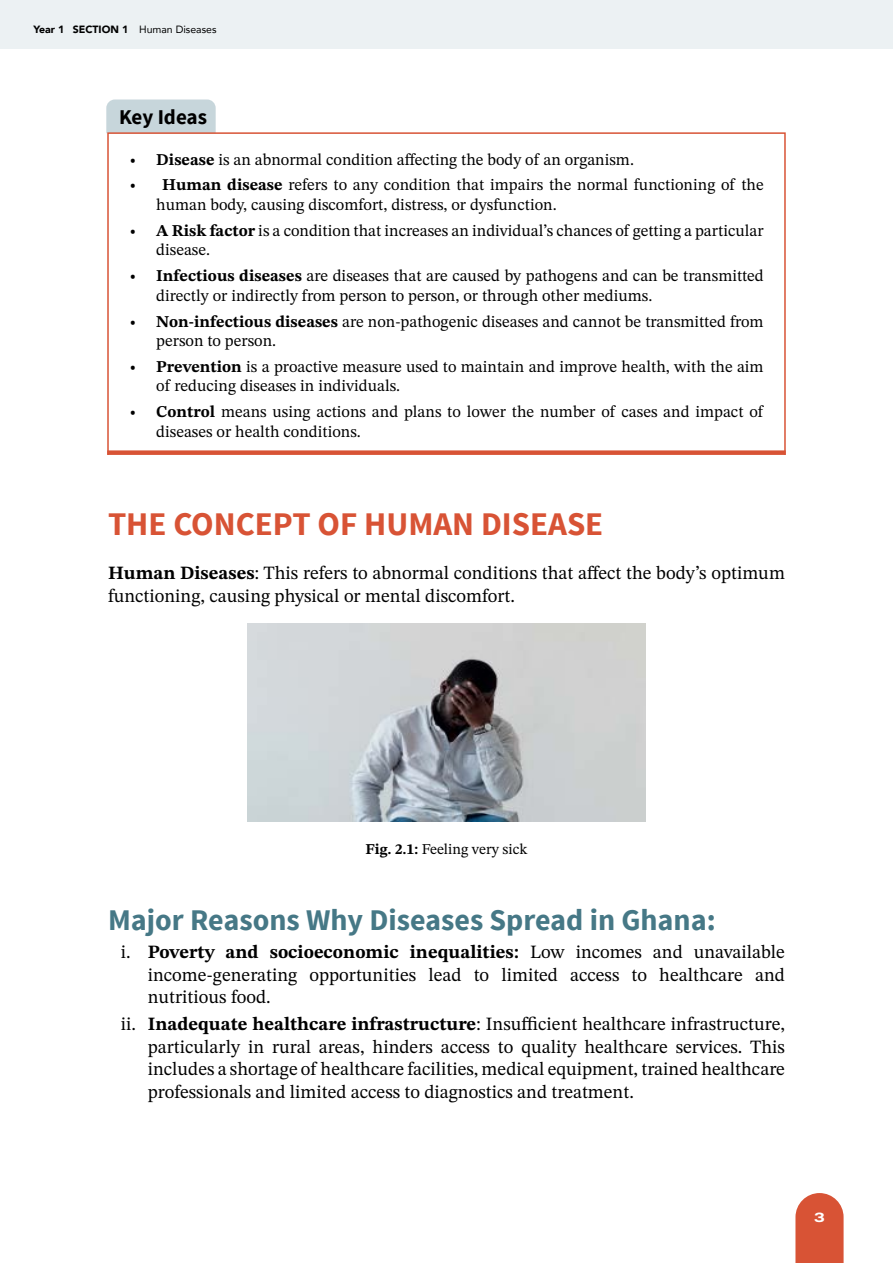
<style>
.page{position:relative;width:893px;height:1263px;background:#fff}
.page>*{position:absolute;margin:0;border:0;box-sizing:border-box;transform-origin:0 0}
.t1{font:700 33px "Source Sans Pro";color:#d85335}
.t2{font:700 30px "Source Sans Pro";color:#467886}
.t3{font:700 21px "Source Sans Pro";letter-spacing:-.005em;color:#000}
.t4{font:18.75px/22.5px "STIX Two Text";color:#000;text-align:justify}
.t5{font:16.5px/19.5px "STIX Two Text";color:#000}
.t6{font:15px "STIX Two Text";color:#000}
.t7{font:800 13.5px "Archivo Expanded";color:#fff}
.t8{font:900 10.5px "Avenir";color:#000}
.s1{font-weight:400}
.s2{font-weight:700}
</style>
<div class="page">
<div style="left:0;top:0;width:893px;height:49px;background:#ecf1f3"></div>
<svg style="left:795px;top:1193px;width:49px;height:70px;background:#db6247"></svg>
<div style="left:106px;top:99px;width:110px;height:34px;background:#c7d6db"></div>
<div style="left:107px;top:132px;width:679px;height:324px;border:2px solid #d85335"></div>
<div style="left:107px;top:450px;width:679px;height:5px;background:#d85335"></div>
<img style="left:248px;top:624px;width:397px;height:197px">
<p class="t8" style="left:33px;top:20px;width:185px">Year 1 SECTION 1 <span class="s1">Human Diseases</span></p>
<p class="t3" style="left:119px;top:103px;width:90px">Key Ideas</p>
<p class="t5" style="left:129px;top:149px;width:506px"><span class="s2">• Disease</span> is an abnormal condition affecting the body of an organism.</p>
<p class="t5" style="left:156px;top:175px;width:609px;text-indent:-27px"><span class="s2">• Human disease</span> refers to any condition that impairs the normal functioning of the human body, causing discomfort, distress, or dysfunction.</p>
<p class="t5" style="left:156px;top:220px;width:609px;text-indent:-27px"><span class="s2">• A Risk factor</span> is a condition that increases an individual’s chances of getting a particular disease.</p>
<p class="t5" style="left:156px;top:266px;width:609px;text-indent:-27px"><span class="s2">• Infectious diseases</span> are diseases that are caused by pathogens and can be transmitted directly or indirectly from person to person, or through other mediums.</p>
<p class="t5" style="left:156px;top:311px;width:609px;text-indent:-27px"><span class="s2">• Non-infectious diseases</span> are non-pathogenic diseases and cannot be transmitted from person to person.</p>
<p class="t5" style="left:156px;top:357px;width:609px;text-indent:-27px"><span class="s2">• Prevention</span> is a proactive measure used to maintain and improve health, with the aim of reducing diseases in individuals.</p>
<p class="t5" style="left:156px;top:402px;width:608px;text-indent:-27px"><span class="s2">• Control</span> means using actions and plans to lower the number of cases and impact of diseases or health conditions.</p>
<h1 class="t1" style="left:108px;top:503px;width:497px">THE CONCEPT OF HUMAN DISEASE</h1>
<p class="t4" style="left:108px;top:561px;width:678px"><span class="s2">Human Diseases</span>: This refers to abnormal conditions that affect the body’s optimum functioning, causing physical or mental discomfort.</p>
<p class="t6" style="left:365px;top:838px;width:163px"><span class="s2">Fig. 2.1:</span> Feeling very sick</p>
<h2 class="t2" style="left:108px;top:900px;width:609px">Major Reasons Why Diseases Spread in Ghana:</h2>
<p class="t4" style="left:148px;top:941px;width:639px;text-indent:-27px">i. <span class="s2">Poverty and socioeconomic inequalities:</span> Low incomes and unavailable income-generating opportunities lead to limited access to healthcare and nutritious food.</p>
<p class="t4" style="left:148px;top:1013px;width:639px;text-indent:-27px">ii. <span class="s2">Inadequate healthcare infrastructure</span>: Insufficient healthcare infrastructure, particularly in rural areas, hinders access to quality healthcare services. This includes a shortage of healthcare facilities, medical equipment, trained healthcare professionals and limited access to diagnostics and treatment.</p>
<p class="t7" style="left:814px;top:1207px;width:12px">3</p>
</div>
